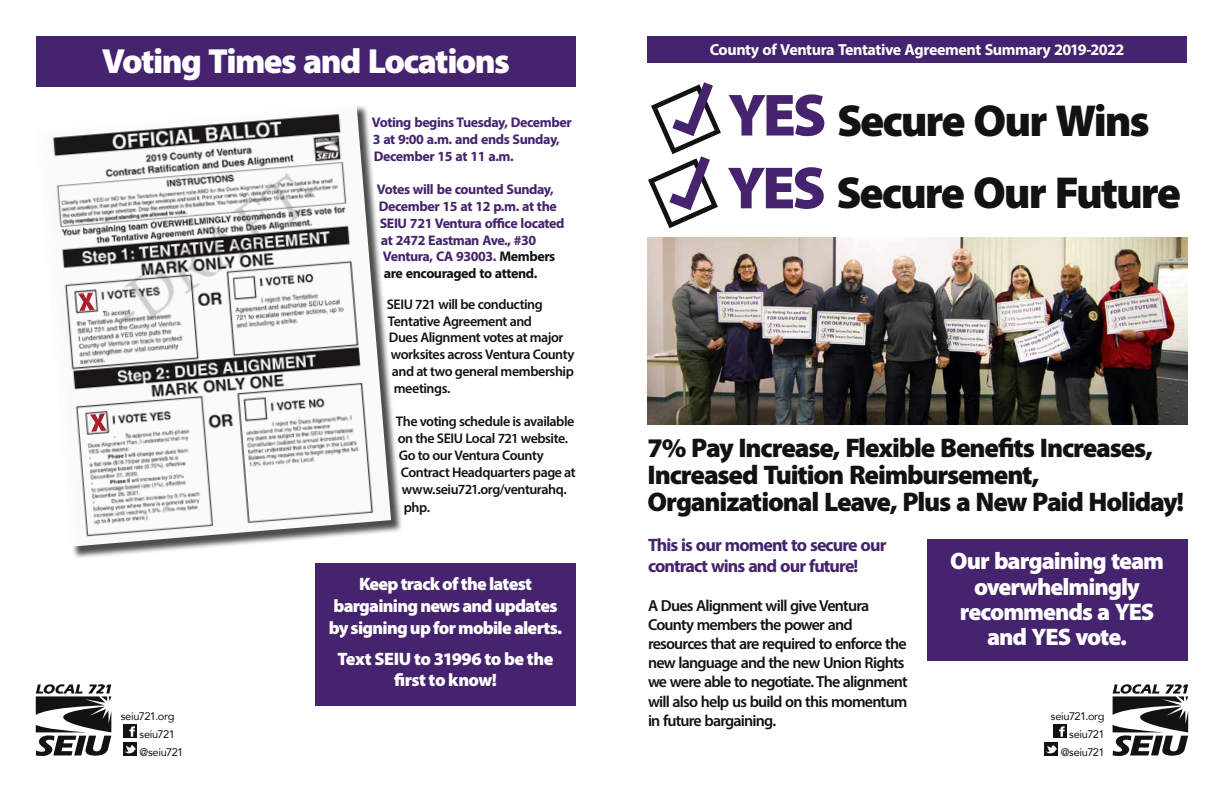
<style>
.page{position:relative;width:1224px;height:792px;background:#fff}
.page>*{position:absolute;margin:0;border:0;box-sizing:border-box;transform-origin:0 0}
.t1{font:900 45px/72.8px "Myriad Pro";letter-spacing:-.045em;color:#121212}
.t2{font:900 35px "Myriad Pro";letter-spacing:-.045em;color:#fff}
.t3{font:900 27px/27px "Myriad Pro";letter-spacing:-.045em;color:#121212}
.t4{font:900 24px/25.2px "Myriad Pro";letter-spacing:-.04em;color:#fff;text-align:center}
.t5{font:900 18px/21.6px "Myriad Pro";letter-spacing:-.04em;color:#fff;text-align:center}
.t6{font:700 18px/21.6px "Myriad Pro";letter-spacing:-.05em;color:#45236e}
.t7{font:600 16px/19.2px "Myriad Pro";letter-spacing:-.05em;color:#121212}
.t8{font:700 16px "Myriad Pro";letter-spacing:-.03em;color:#fff}
.t9{font:600 14px "Myriad Pro";letter-spacing:-.03em;color:#121212}
.t10{font:700 14px/16.8px "Myriad Pro";letter-spacing:-.03em;color:#45236e}
.t11{font:700 14px "Myriad Pro";letter-spacing:-.03em;color:#121212}
.t12{font:11px/18px "Avenir";letter-spacing:-.025em;color:#121212;text-align:right}
.s1{color:#121212}
.s2{font-size:60px;color:#45236e}
</style>
<div class="page">
<div style="left:1053px;top:724px;width:14px;height:14px;background:#121212"></div>
<svg style="left:1059px;top:726px;width:6px;height:11px"></svg>
<div style="left:1045px;top:742px;width:13px;height:14px;background:#121212"></div>
<svg style="left:1045px;top:745px;width:12px;height:9px"></svg>
<div style="left:927px;top:540px;width:261px;height:121px;background:#45236e"></div>
<svg style="left:36px;top:684px;width:75px;height:72px"></svg>
<div style="left:647px;top:36px;width:540px;height:27px;background:#45236e"></div>
<svg style="left:648px;top:82px;width:73px;height:146px"></svg>
<svg style="left:1113px;top:684px;width:75px;height:72px"></svg>
<div style="left:36px;top:36px;width:540px;height:50px;background:#45236e"></div>
<div style="left:124px;top:724px;width:13px;height:14px;background:#121212"></div>
<svg style="left:129px;top:726px;width:6px;height:11px"></svg>
<div style="left:124px;top:742px;width:13px;height:14px;background:#121212"></div>
<svg style="left:124px;top:745px;width:12px;height:9px"></svg>
<div style="left:315px;top:563px;width:261px;height:143px;background:#45236e"></div>
<img style="left:647px;top:238px;width:541px;height:186px">
<div style="left:37px;top:105px;width:366px;height:454px;background:#121212;opacity:.75"></div>
<img style="left:37px;top:105px;width:354px;height:442px">
<svg style="left:78px;top:293px;width:17px;height:18px"></svg>
<svg style="left:90px;top:413px;width:17px;height:19px"></svg>
<h2 class="t2" style="left:102px;top:38px;width:410px">Voting Times and Locations</h2>
<p class="t10" style="left:372px;top:113px;width:202px">Voting begins Tuesday, December<br>3 at 9:00 a.m. and ends Sunday,<br>December 15 at 11 a.m.</p>
<p class="t10" style="left:377px;top:181px;width:178px">Votes will be counted Sunday,</p>
<p class="t10" style="left:379px;top:197px;width:180px">December 15 at 12 p.m. at the</p>
<p class="t10" style="left:380px;top:214px;width:186px">SEIU 721 Ventura office located</p>
<p class="t10" style="left:381px;top:231px;width:157px">at 2472 Eastman Ave., #30</p>
<p class="t10" style="left:383px;top:248px;width:174px">Ventura, CA 93003. <span class="s1">Members</span></p>
<p class="t11" style="left:384px;top:264px;width:155px">are encouraged to attend.</p>
<p class="t9" style="left:387px;top:295px;width:158px">SEIU 721 will be conducting</p>
<p class="t9" style="left:388px;top:312px;width:146px">Tentative Agreement and</p>
<p class="t9" style="left:389px;top:329px;width:176px">Dues Alignment votes at major</p>
<p class="t9" style="left:391px;top:346px;width:185px">worksites across Ventura County</p>
<p class="t9" style="left:392px;top:362px;width:184px">and at two general membership</p>
<p class="t9" style="left:394px;top:379px;width:58px">meetings.</p>
<p class="t9" style="left:396px;top:413px;width:180px">The voting schedule is available</p>
<p class="t9" style="left:398px;top:430px;width:172px">on the SEIU Local 721 website.</p>
<p class="t9" style="left:399px;top:446px;width:147px">Go to our Ventura County</p>
<p class="t9" style="left:401px;top:463px;width:177px">Contract Headquarters page at</p>
<p class="t9" style="left:402px;top:480px;width:166px">www.seiu721.org/venturahq.</p>
<p class="t9" style="left:404px;top:498px;width:28px">php.</p>
<p class="t12" style="left:140px;top:707px;width:45px;text-align:left;text-indent:-19px">seiu721.org seiu721 @seiu721</p>
<p class="t5" style="left:329px;top:573px;width:235px">Keep track of the latest bargaining news and updates by signing up for mobile alerts.</p>
<p class="t5" style="left:337px;top:647px;width:218px">Text SEIU to 31996 to be the first to know!</p>
<p class="t8" style="left:710px;top:39px;width:416px">County of Ventura Tentative Agreement Summary 2019-2022</p>
<h1 class="t1" style="left:728px;top:82px;width:455px"><span class="s2">YES</span> Secure Our Wins<br><span class="s2">YES</span> Secure Our Future</h1>
<h3 class="t3" style="left:648px;top:434px;width:538px">7% Pay Increase, Flexible Benefits Increases,<br>Increased Tuition Reimbursement,<br>Organizational Leave, Plus a New Paid Holiday!</h3>
<p class="t6" style="left:648px;top:533px;width:240px">This is our moment to secure our contract wins and our future!</p>
<p class="t7" style="left:648px;top:595px;width:261px">A Dues Alignment will give Ventura County members the power and resources that are required to enforce the new language and the new Union Rights we were able to negotiate. The alignment will also help us build on this momentum in future bargaining.</p>
<h3 class="t4" style="left:950px;top:548px;width:215px">Our bargaining team overwhelmingly recommends a YES and YES vote.</h3>
<p class="t12" style="left:1051px;top:707px;width:55px">seiu721.org seiu721 @seiu721</p>
</div>
